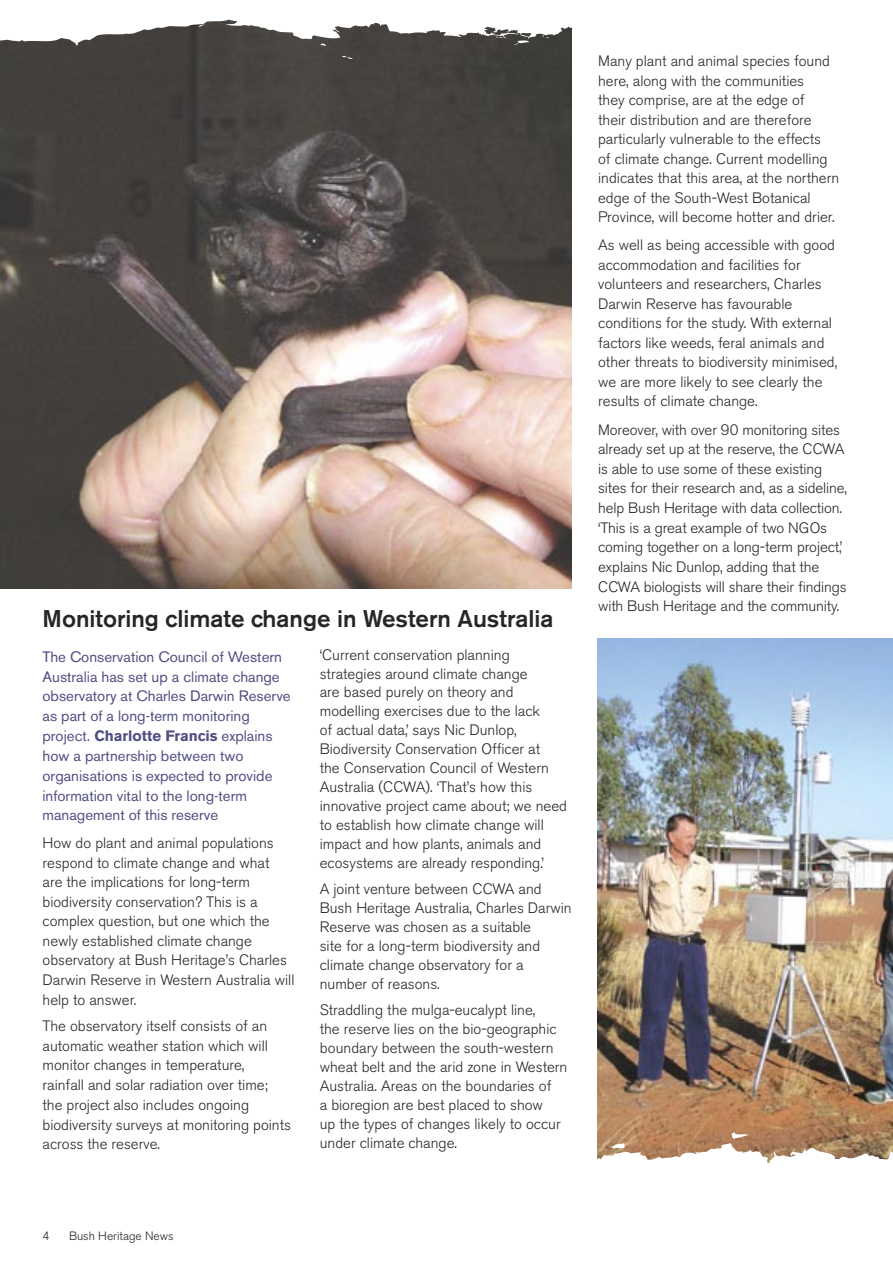
<style>
.page{position:relative;width:893px;height:1263px;background:#fff}
.page>*{position:absolute;margin:0;border:0;box-sizing:border-box;transform-origin:0 0}
.t1{font:500 24px "Akzidenz Grotesk BE";color:#272525}
.t2{font:300 15px/19.5px "Akzidenz Grotesk BE";color:#272525}
.t3{font:15px/19.8px "Akzidenz Grotesk BE";color:#514f83}
.t4{font:300 12px "Akzidenz Grotesk BE";color:#272525}
.s1{font-weight:700}
</style>
<div class="page">
<img style="left:0;top:59px;width:572px;height:530px">
<img style="left:597px;top:639px;width:296px;height:498px">
<svg style="left:731px;top:1132px;width:18px;height:5px"></svg>
<svg style="left:597px;top:1137px;width:296px;height:27px"></svg>
<svg style="left:0;top:19px;width:572px;height:40px"></svg>
<p class="t1" style="left:43px;top:604px;width:512px">Monitoring climate change in Western Australia</p>
<p class="t2" style="left:320px;top:645px;width:249px;line-height:18.9px">‘Current conservation planning strategies around climate change<br>are based purely on theory and modelling exercises due to the lack<br>of actual data,’ says Nic Dunlop, Biodiversity Conservation Officer at<br>the Conservation Council of Western Australia (CCWA). ‘That’s how this innovative project came about; we need to establish how climate change will impact and how plants, animals and ecosystems are already responding.’</p>
<p class="t2" style="left:320px;top:880px;width:253px;line-height:18.9px">A joint venture between CCWA and<br>Bush Heritage Australia, Charles Darwin<br>Reserve was chosen as a suitable<br>site for a long-term biodiversity and climate change observatory for a number of reasons.</p>
<p class="t2" style="left:320px;top:1001px;width:249px;line-height:18.9px">Straddling the mulga-eucalypt line,<br>the reserve lies on the bio-geographic boundary between the south-western wheat belt and the arid zone in Western Australia. Areas on the boundaries of<br>a bioregion are best placed to show<br>up the types of changes likely to occur under climate change.</p>
<p class="t3" style="left:43px;top:647px;width:250px">The Conservation Council of Western Australia has set up a climate change observatory at Charles Darwin Reserve as part of a long-term monitoring project. <span class="s1">Charlotte Francis</span> explains how a partnership between two organisations is expected to provide information vital to the long-term management of this reserve</p>
<p class="t2" style="left:43px;top:834px;width:253px">How do plant and animal populations respond to climate change and what<br>are the implications for long-term biodiversity conservation? This is a complex question, but one which the newly established climate change observatory at Bush Heritage’s Charles Darwin Reserve in Western Australia will help to answer.</p>
<p class="t2" style="left:43px;top:1016px;width:250px">The observatory itself consists of an automatic weather station which will monitor changes in temperature,<br>rainfall and solar radiation over time; the project also includes ongoing biodiversity surveys at monitoring points across the reserve.</p>
<p class="t2" style="left:598px;top:52px;width:243px">Many plant and animal species found here, along with the communities<br>they comprise, are at the edge of<br>their distribution and are therefore particularly vulnerable to the effects<br>of climate change. Current modelling indicates that this area, at the northern edge of the South-West Botanical Province, will become hotter and drier.</p>
<p class="t2" style="left:598px;top:236px;width:241px">As well as being accessible with good accommodation and facilities for volunteers and researchers, Charles Darwin Reserve has favourable conditions for the study. With external factors like weeds, feral animals and other threats to biodiversity minimised, we are more likely to see clearly the results of climate change.</p>
<p class="t2" style="left:598px;top:420px;width:250px">Moreover, with over 90 monitoring sites already set up at the reserve, the CCWA is able to use some of these existing sites for their research and, as a sideline, help Bush Heritage with data collection. ‘This is a great example of two NGOs coming together on a long-term project,’ explains Nic Dunlop, adding that the CCWA biologists will share their findings with Bush Heritage and the community.</p>
<p class="t4" style="left:43px;top:1229px;width:8px">4</p>
<p class="t4" style="left:69px;top:1229px;width:106px">Bush Heritage News</p>
</div>
